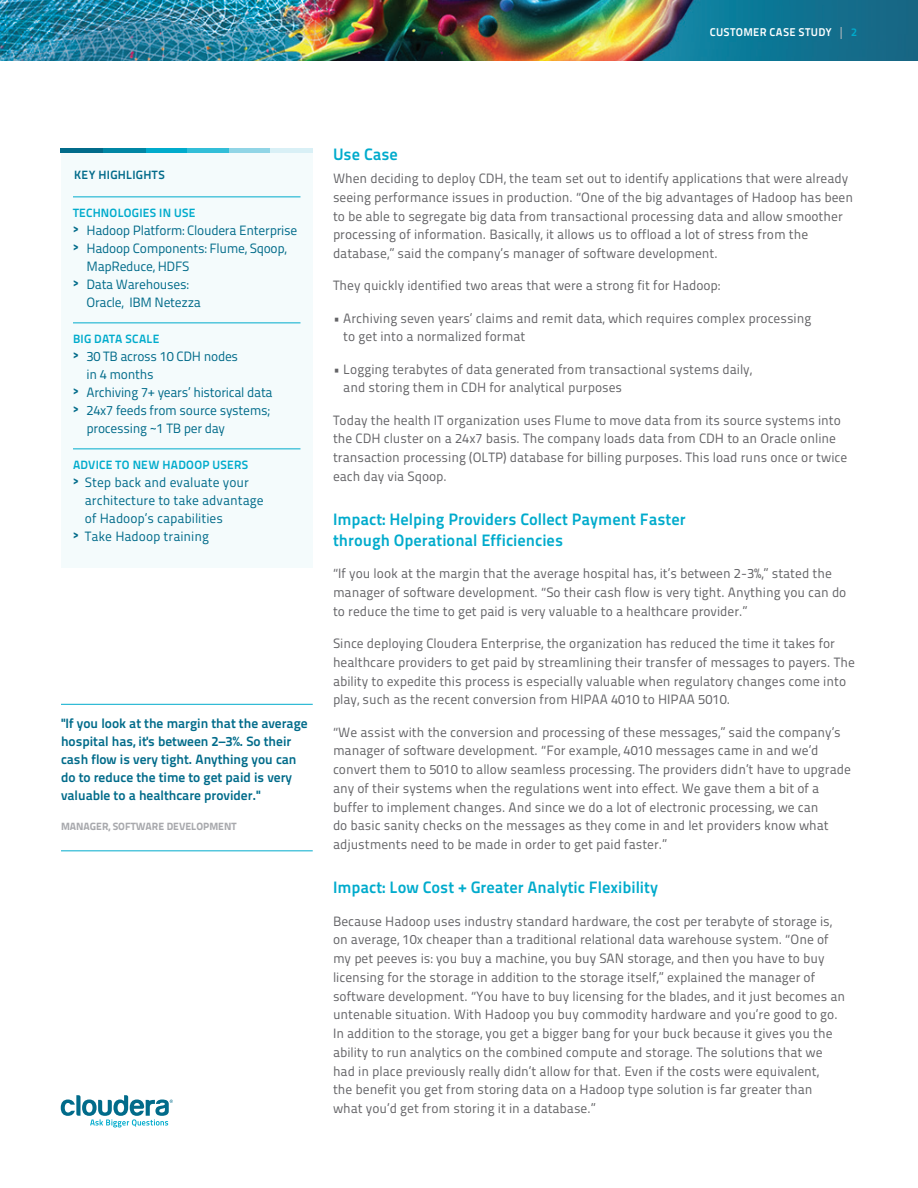
<style>
.page{position:relative;width:918px;height:1188px;background:#fff}
.page>*{position:absolute;margin:0;border:0;box-sizing:border-box;transform-origin:0 0}
.body_copy{font:16.5px/21px "Titillium Maps 29 L 800 wt";color:#00abcc}
.subheads{font:16.5px "Titillium Maps 29 L 800 wt";color:#00abcc}
.body_copy-2{font:13.5px/18.8px "Titillium Maps 29 L 400 wt";color:#636366}
.sidebar_bullet_copy{font:13.5px/18px "Titillium Maps 29 L 400 wt";letter-spacing:-.02em;color:#016b8a}
.t1{font:13.5px/18px "Titillium Text 25 L 800 wt";color:#016b8a}
.sidebar_body_copy{font:13.5px/18px "Titillium Maps 29 L 400 wt";color:#016b8a}
.sidebar_subhead{font:12px "Titillium Text 25 L 800 wt";letter-spacing:.02em;color:#00abcc}
.sidebar_subhead-2{font:12px "Titillium Text 25 L 800 wt";letter-spacing:.025em;color:#016b8a}
.t2{font:11.25px "Titillium Maps 29 L 800 wt";letter-spacing:.03em;color:#fff}
.t3{font:10.5px "Titillium Text 25 L 999 wt";color:#a8a9ad}
.s1{font-family:"Titillium Maps 29 L 400 wt";font-size:12px;color:#bcbdc0}
.s2{color:#00abcc}
.s3{font-family:"Titillium Text 25 L 999 wt";font-size:12px}
</style>
<div class="page">
<svg style="left:61px;top:1095px;width:112px;height:33px"></svg>
<img style="left:0;top:0;width:918px;height:61px">
<div style="left:61px;top:148px;width:252px;height:419px;background:#f4fbfc"></div>
<hr style="left:73px;top:197px;width:227px;height:1px;background:#00abcc">
<hr style="left:73px;top:323px;width:227px;height:1px;background:#00abcc">
<hr style="left:73px;top:449px;width:227px;height:1px;background:#00abcc">
<div style="left:145px;top:148px;width:42px;height:5px;background:#00abcc"></div>
<div style="left:187px;top:148px;width:43px;height:5px;background:#32bed8"></div>
<div style="left:103px;top:148px;width:42px;height:5px;background:#0086a4"></div>
<div style="left:230px;top:148px;width:42px;height:5px;background:#91d5e6"></div>
<div style="left:271px;top:148px;width:42px;height:5px;background:#d9f0f6"></div>
<div style="left:61px;top:148px;width:42px;height:5px;background:#016b8a"></div>
<hr style="left:61px;top:704px;width:252px;height:1px;background:#00abcc">
<hr style="left:61px;top:851px;width:252px;height:1px;background:#00abcc">
<p class="t2" style="left:710px;top:24px;width:149px">CUSTOMER CASE STUDY <span class="s1">|</span> <span class="s2">2</span></p>
<p class="sidebar_subhead-2" style="left:74px;top:166px;width:92px">KEY HIGHLIGHTS</p>
<p class="sidebar_subhead" style="left:73px;top:204px;width:124px">TECHNOLOGIES IN USE</p>
<p class="sidebar_bullet_copy" style="left:73px;top:221px;width:226px"><span class="s3">&gt;</span> Hadoop Platform: Cloudera Enterprise</p>
<p class="sidebar_bullet_copy" style="left:87px;top:239px;width:202px;text-indent:-14px"><span class="s3">&gt;</span> Hadoop Components: Flume, Sqoop,<br>MapReduce, HDFS</p>
<p class="sidebar_bullet_copy" style="left:87px;top:275px;width:116px;text-indent:-14px"><span class="s3">&gt;</span> Data Warehouses:<br>Oracle, IBM Netezza</p>
<p class="sidebar_subhead" style="left:73px;top:330px;width:88px">BIG DATA SCALE</p>
<p class="sidebar_bullet_copy" style="left:87px;top:347px;width:153px;text-indent:-14px"><span class="s3">&gt;</span> 30 TB across 10 CDH nodes in 4 months</p>
<p class="sidebar_bullet_copy" style="left:73px;top:383px;width:201px"><span class="s3">&gt;</span> Archiving 7+ years’ historical data</p>
<p class="sidebar_bullet_copy" style="left:87px;top:401px;width:185px;text-indent:-14px"><span class="s3">&gt;</span> 24x7 feeds from source systems; processing ~1 TB per day</p>
<p class="sidebar_subhead" style="left:73px;top:456px;width:177px">ADVICE TO NEW HADOOP USERS</p>
<p class="sidebar_body_copy" style="left:85px;top:473px;width:180px;text-indent:-12px"><sup>&gt;</sup> Step back and evaluate your architecture to take advantage of Hadoop’s capabilities</p>
<p class="sidebar_body_copy" style="left:73px;top:527px;width:138px"><sup>&gt;</sup> Take Hadoop training</p>
<p class="t1" style="left:61px;top:714px;width:248px">"If you look at the margin that the average hospital has, it's between 2–3%. So their cash flow is very tight. Anything you can do to reduce the time to get paid is very valuable to a healthcare provider."</p>
<p class="t3" style="left:61px;top:818px;width:177px">MANAGER, SOFTWARE DEVELOPMENT</p>
<p class="subheads" style="left:333px;top:142px;width:66px">Use Case</p>
<p class="body_copy-2" style="left:333px;top:168px;width:522px">When deciding to deploy CDH, the team set out to identify applications that were already seeing performance issues in production. “One of the big advantages of Hadoop has been to be able to segregate big data from transactional processing data and allow smoother processing of information. Basically, it allows us to offload a lot of stress from the database,” said the company’s manager of software development.</p>
<p class="body_copy-2" style="left:333px;top:275px;width:389px">They quickly identified two areas that were a strong fit for Hadoop:</p>
<p class="body_copy-2" style="left:343px;top:308px;width:470px;text-indent:-10px">• Archiving seven years’ claims and remit data, which requires complex processing to get into a normalized format</p>
<p class="body_copy-2" style="left:343px;top:359px;width:410px;text-indent:-10px">• Logging terabytes of data generated from transactional systems daily, and storing them in CDH for analytical purposes</p>
<p class="body_copy-2" style="left:333px;top:410px;width:516px">Today the health IT organization uses Flume to move data from its source systems into the CDH cluster on a 24x7 basis. The company loads data from CDH to an Oracle online transaction processing (OLTP) database for billing purposes. This load runs once or twice each day via Sqoop.</p>
<p class="body_copy" style="left:333px;top:508px;width:354px">Impact: Helping Providers Collect Payment Faster through Operational Efficiencies</p>
<p class="body_copy-2" style="left:333px;top:563px;width:515px">“If you look at the margin that the average hospital has, it’s between 2-3%,” stated the manager of software development. “So their cash flow is very tight. Anything you can do to reduce the time to get paid is very valuable to a healthcare provider.”</p>
<p class="body_copy-2" style="left:333px;top:633px;width:523px">Since deploying Cloudera Enterprise, the organization has reduced the time it takes for healthcare providers to get paid by streamlining their transfer of messages to payers. The ability to expedite this process is especially valuable when regulatory changes come into play, such as the recent conversion from HIPAA 4010 to HIPAA 5010.</p>
<p class="body_copy-2" style="left:333px;top:722px;width:519px">“We assist with the conversion and processing of these messages,” said the company’s manager of software development. “For example, 4010 messages came in and we’d convert them to 5010 to allow seamless processing. The providers didn’t have to upgrade any of their systems when the regulations went into effect. We gave them a bit of a buffer to implement changes. And since we do a lot of electronic processing, we can<br>do basic sanity checks on the messages as they come in and let providers know what adjustments need to be made in order to get paid faster.”</p>
<p class="body_copy" style="left:333px;top:876px;width:327px">Impact: Low Cost + Greater Analytic Flexibility</p>
<p class="body_copy-2" style="left:333px;top:911px;width:514px">Because Hadoop uses industry standard hardware, the cost per terabyte of storage is, on average, 10x cheaper than a traditional relational data warehouse system. “One of my pet peeves is: you buy a machine, you buy SAN storage, and then you have to buy licensing for the storage in addition to the storage itself,” explained the manager of software development. “You have to buy licensing for the blades, and it just becomes an untenable situation. With Hadoop you buy commodity hardware and you’re good to go.<br>In addition to the storage, you get a bigger bang for your buck because it gives you the ability to run analytics on the combined compute and storage. The solutions that we had in place previously really didn’t allow for that. Even if the costs were equivalent,<br>the benefit you get from storing data on a Hadoop type solution is far greater than what you’d get from storing it in a database.”</p>
</div>
